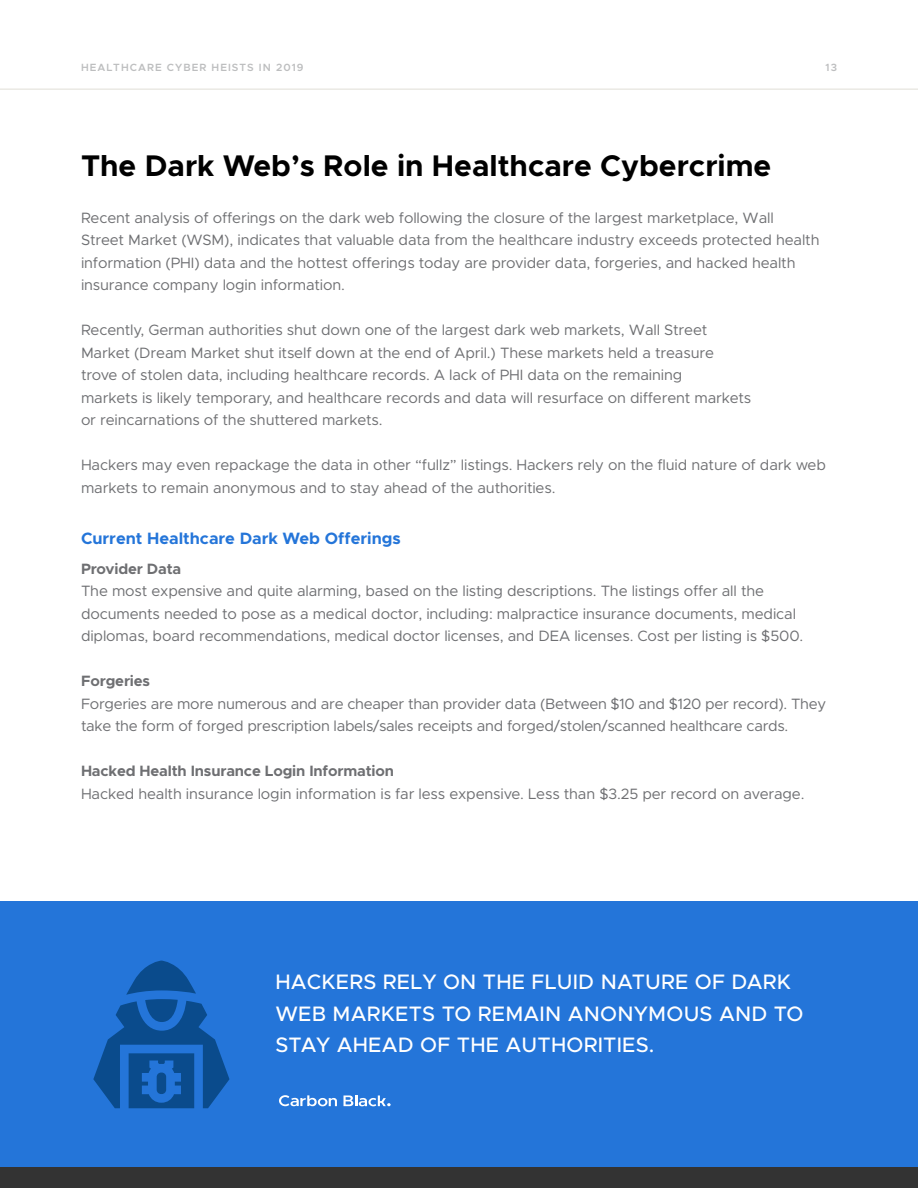
<style>
.page{position:relative;width:918px;height:1188px;background:#fff}
.page>*{position:absolute;margin:0;border:0;box-sizing:border-box;transform-origin:0 0}
.t1{font:700 30px "Metropolis";color:#000}
.t2{font:500 21px/31.5px "Metropolis";letter-spacing:.01em;color:#fff}
.t3{font:700 16.5px "Metropolis";color:#2475d9}
.t4{font:15px/22.5px "Metropolis";letter-spacing:-.01em;color:#6e6f72}
.t5{font:700 15px "Metropolis";letter-spacing:-.01em;color:#6e6f72}
.t6{font:600 10.5px "Metropolis";letter-spacing:.1em;color:#bdbebf}
</style>
<div class="page">
<hr style="left:0;top:89px;width:918px;height:1px;background:#e0ded6">
<div style="left:0;top:1167px;width:918px;height:21px;background:#333"></div>
<div style="left:0;top:902px;width:918px;height:265px;background:#2475d9"></div>
<svg style="left:343px;top:1095px;width:48px;height:11px"></svg>
<svg style="left:279px;top:1095px;width:58px;height:11px"></svg>
<svg style="left:93px;top:961px;width:136px;height:147px"></svg>
<p class="t6" style="left:81px;top:61px;width:224px">HEALTHCARE CYBER HEISTS IN 2019</p>
<p class="t6" style="left:826px;top:61px;width:13px">13</p>
<h1 class="t1" style="left:81px;top:147px;width:692px">The Dark Web’s Role in Healthcare Cybercrime</h1>
<p class="t4" style="left:81px;top:206px;width:740px">Recent analysis of offerings on the dark web following the closure of the largest marketplace, Wall Street Market (WSM), indicates that valuable data from the healthcare industry exceeds protected health information (PHI) data and the hottest offerings today are provider data, forgeries, and hacked health insurance company login information.</p>
<p class="t4" style="left:81px;top:319px;width:672px">Recently, German authorities shut down one of the largest dark web markets, Wall Street Market (Dream Market shut itself down at the end of April.) These markets held a treasure trove of stolen data, including healthcare records. A lack of PHI data on the remaining<br>markets is likely temporary, and healthcare records and data will resurface on different markets or reincarnations of the shuttered markets.</p>
<p class="t4" style="left:81px;top:454px;width:746px">Hackers may even repackage the data in other “fullz” listings. Hackers rely on the fluid nature of dark web markets to remain anonymous and to stay ahead of the authorities.</p>
<p class="t3" style="left:81px;top:528px;width:321px">Current Healthcare Dark Web Offerings</p>
<p class="t5" style="left:81px;top:559px;width:102px">Provider Data</p>
<p class="t4" style="left:81px;top:580px;width:724px">The most expensive and quite alarming, based on the listing descriptions. The listings offer all the documents needed to pose as a medical doctor, including: malpractice insurance documents, medical diplomas, board recommendations, medical doctor licenses, and DEA licenses. Cost per listing is $500.</p>
<p class="t5" style="left:81px;top:671px;width:71px">Forgeries</p>
<p class="t4" style="left:81px;top:692px;width:747px">Forgeries are more numerous and are cheaper than provider data (Between $10 and $120 per record). They take the form of forged prescription labels/sales receipts and forged/stolen/scanned healthcare cards.</p>
<p class="t5" style="left:81px;top:761px;width:315px">Hacked Health Insurance Login Information</p>
<p class="t4" style="left:81px;top:782px;width:725px">Hacked health insurance login information is far less expensive. Less than $3.25 per record on average.</p>
<h2 class="t2" style="left:275px;top:966px;width:530px">HACKERS RELY ON THE FLUID NATURE OF DARK<br>WEB MARKETS TO REMAIN ANONYMOUS AND TO<br>STAY AHEAD OF THE AUTHORITIES.</h2>
</div>
